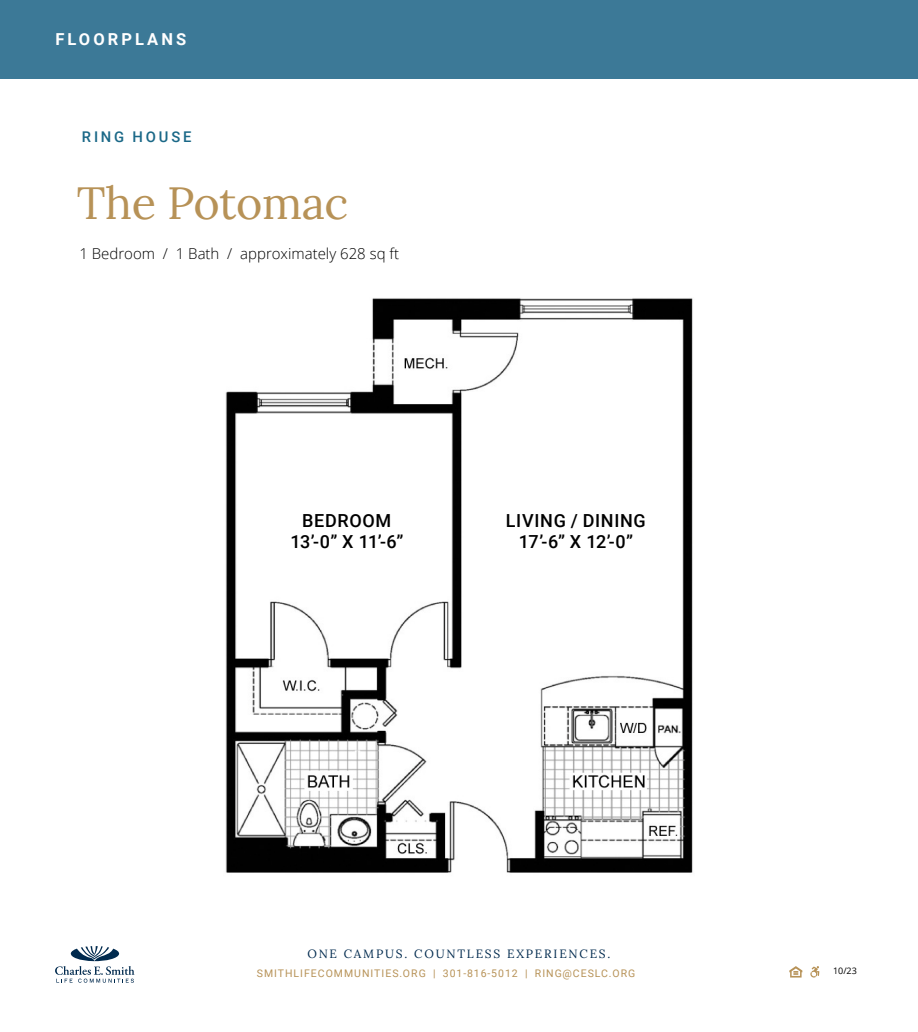
<style>
.page{position:relative;width:918px;height:1032px;background:#fff}
.page>*{position:absolute;margin:0;border:0;box-sizing:border-box;transform-origin:0 0}
.t1{font:45px "Lora";letter-spacing:-.01em;color:#b79257}
.t2{font:500 18px/21.6px "Roboto";letter-spacing:.04em;color:#000;text-align:center}
.t3{font:700 16.5px "Roboto";letter-spacing:.185em;color:#fff}
.t4{font:300 15px "Open Sans";color:#000}
.t5{font:500 14.85px "Roboto";letter-spacing:.19em;color:#1a6887}
.t6{font:12px "Lora";letter-spacing:.15em;color:#002a4e}
.t7{font:10.5px "Roboto";letter-spacing:.095em;color:#b79257}
.t8{font:9px "Open Sans";color:#000}
</style>
<div class="page">
<div style="left:0;top:0;width:918px;height:78px;background:#3c7997"></div>
<svg style="left:55px;top:946px;width:80px;height:36px"></svg>
<svg style="left:789px;top:966px;width:13px;height:11px"></svg>
<svg style="left:810px;top:966px;width:9px;height:11px"></svg>
<img style="left:225px;top:298px;width:468px;height:575px">
<div style="left:503px;top:513px;width:146px;height:35px;background:#fff"></div>
<div style="left:274px;top:513px;width:146px;height:35px;background:#fff"></div>
<h3 class="t3" style="left:55px;top:28px;width:132px">FLOORPLANS</h3>
<h3 class="t5" style="left:82px;top:126px;width:111px">RING HOUSE</h3>
<h1 class="t1" style="left:77px;top:168px;width:273px">The Potomac</h1>
<h3 class="t4" style="left:79px;top:244px;width:321px">1 Bedroom / 1 Bath / approximately 628 sq ft</h3>
<h2 class="t2" style="left:291px;top:509px;width:114px">BEDROOM<br>13’-0” X 11’-6”</h2>
<h2 class="t2" style="left:506px;top:509px;width:141px">LIVING / DINING<br>17’-6” X 12’-0”</h2>
<p class="t6" style="left:307px;top:944px;width:305px">ONE CAMPUS. COUNTLESS EXPERIENCES.</p>
<p class="t7" style="left:257px;top:965px;width:380px">SMITHLIFECOMMUNITIES.ORG | 301-816-5012 | RING@CESLC.ORG</p>
<p class="t8" style="left:833px;top:964px;width:25px">10/23</p>
</div>
